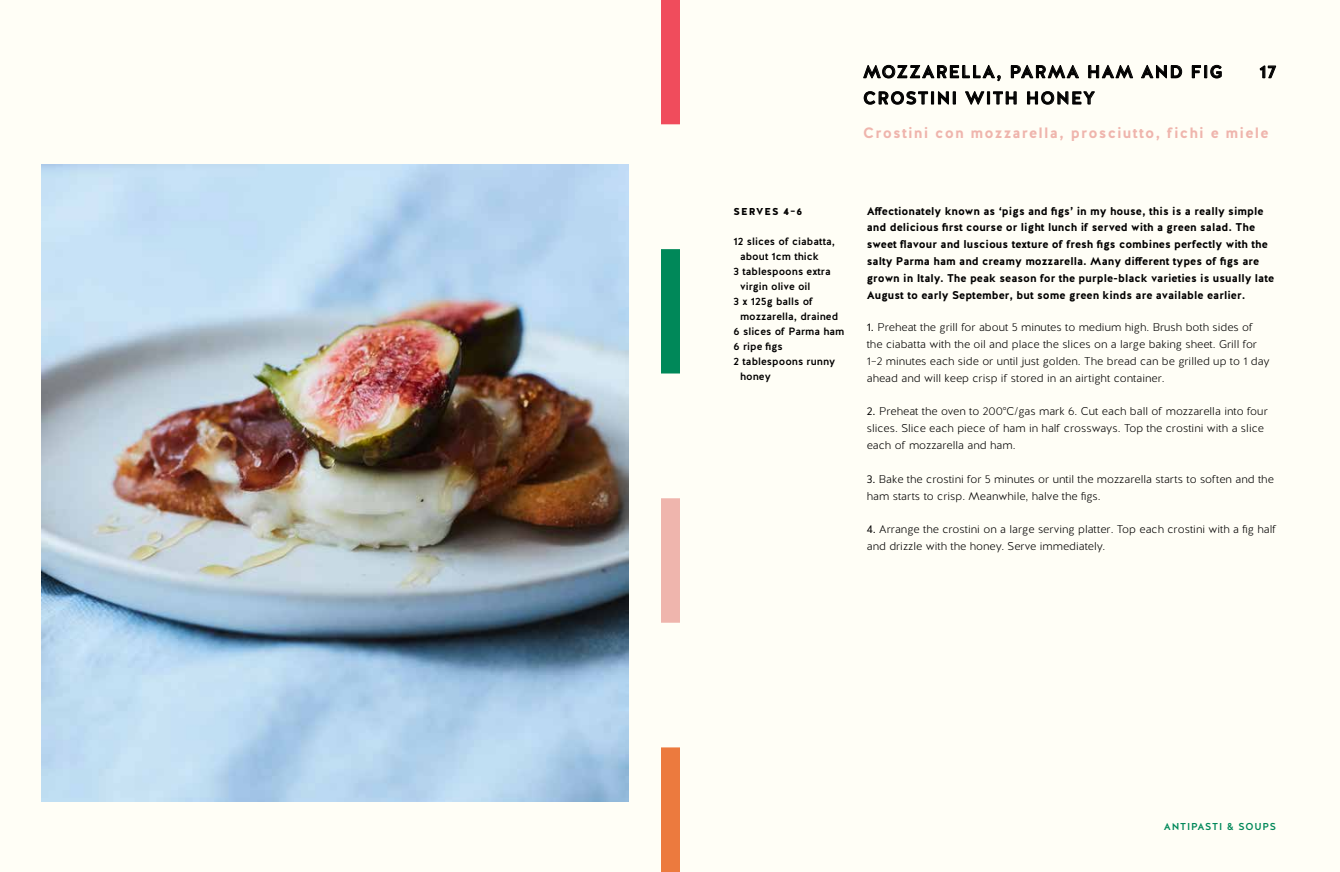
<style>
.page{position:relative;width:1340px;height:872px;background:#fff}
.page>*{position:absolute;margin:0;border:0;box-sizing:border-box;transform-origin:0 0}
.t1{font:500 17.5px "Halis GR";letter-spacing:.075em;color:#000}
.t2{font:700 15px "Halis GR";letter-spacing:.075em;color:#efb5ad}
.t3{font:300 11.25px/16.9px "Halis GR";color:#000}
.t4{font:700 11.25px/16.9px "Halis GR";color:#000}
.t5{font:500 10.62px "Halis GR";color:#000}
.t6{font:500 10px "Halis GR";letter-spacing:.075em;color:#008859}
.t7{font:900 10px "Halis GR";color:#000}
.s1{font-weight:400}
</style>
<div class="page">
<div style="left:0;top:0;width:1339px;height:872px;background:#fffef6"></div>
<div style="left:660px;top:0;width:10px;height:125px;background:#f04c5c"></div>
<div style="left:660px;top:249px;width:10px;height:125px;background:#008859"></div>
<div style="left:660px;top:498px;width:10px;height:125px;background:#efb5ad"></div>
<div style="left:660px;top:747px;width:10px;height:125px;background:#ec7a3e"></div>
<div style="left:670px;top:0;width:10px;height:125px;background:#f04c5c"></div>
<div style="left:670px;top:249px;width:10px;height:125px;background:#008859"></div>
<div style="left:670px;top:498px;width:10px;height:125px;background:#efb5ad"></div>
<div style="left:670px;top:747px;width:10px;height:125px;background:#ec7a3e"></div>
<svg style="left:1259px;top:65px;width:17px;height:14px"></svg>
<img style="left:42px;top:165px;width:586px;height:636px">
<svg style="left:863px;top:64px;width:138px;height:18px"></svg>
<svg style="left:1010px;top:65px;width:69px;height:14px"></svg>
<svg style="left:1088px;top:65px;width:45px;height:14px"></svg>
<svg style="left:1141px;top:65px;width:41px;height:14px"></svg>
<svg style="left:1191px;top:64px;width:31px;height:15px"></svg>
<svg style="left:863px;top:91px;width:65px;height:14px"></svg>
<div style="left:931px;top:91px;width:3px;height:14px;border:1px solid #000"></div>
<svg style="left:937px;top:91px;width:12px;height:14px"></svg>
<svg style="left:965px;top:91px;width:20px;height:14px"></svg>
<div style="left:986px;top:91px;width:4px;height:14px;border:1px solid #000"></div>
<svg style="left:992px;top:91px;width:25px;height:14px"></svg>
<svg style="left:1027px;top:91px;width:68px;height:14px"></svg>
<h1 class="t1" style="left:863px;top:60px;width:161px">Mozzar ella, parma</h1>
<h1 class="t1" style="left:1086px;top:60px;width:31px">ham</h1>
<h1 class="t1" style="left:1140px;top:60px;width:15px">and</h1>
<h1 class="t1" style="left:1190px;top:60px;width:11px">fig</h1>
<h1 class="t1" style="left:863px;top:87px;width:15px">cro</h1>
<h1 class="t1" style="left:905px;top:87px;width:33px">stini</h1>
<h1 class="t1" style="left:965px;top:87px;width:131px">with hon ey</h1>
<h2 class="t2" style="left:863px;top:123px;width:407px">Crostini con mozzarella, prosciutto, fichi e miele</h2>
<h1 class="t1" style="left:1259px;top:60px;width:18px">17</h1>
<p class="t7" style="left:733px;top:205px;width:16px">SERVES</p>
<p class="t7" style="left:783px;top:205px;width:20px">4–6</p>
<p class="t5" style="left:733px;top:234px;width:103px">12 slices of ciabatta,</p>
<p class="t5" style="left:740px;top:249px;width:81px">about 1cm thick</p>
<p class="t5" style="left:733px;top:264px;width:99px">3 tablespoons extra</p>
<p class="t5" style="left:740px;top:279px;width:72px">virgin olive oil</p>
<p class="t5" style="left:733px;top:294px;width:81px">3 x 125g balls of</p>
<p class="t5" style="left:740px;top:309px;width:100px">mozzarella, drained</p>
<p class="t5" style="left:733px;top:324px;width:112px">6 slices of Parma ham</p>
<p class="t5" style="left:733px;top:339px;width:51px">6 ripe figs</p>
<p class="t5" style="left:733px;top:354px;width:103px">2 tablespoons runny</p>
<p class="t5" style="left:740px;top:369px;width:32px">honey</p>
<p class="t4" style="left:866px;top:202px;width:409px">Affectionately known as ‘pigs and figs’ in my house, this is a really simple and delicious first course or light lunch if served with a green salad. The sweet flavour and luscious texture of fresh figs combines perfectly with the salty Parma ham and creamy mozzarella. Many different types of figs are grown in Italy. The peak season for the purple-black varieties is usually late August to early September, but some green kinds are available earlier.</p>
<p class="t3" style="left:866px;top:319px;width:404px"><span class="s1">1.</span> Preheat the grill for about 5 minutes to medium high. Brush both sides of the ciabatta with the oil and place the slices on a large baking sheet. Grill for 1–2 minutes each side or until just golden. The bread can be grilled up to 1 day ahead and will keep crisp if stored in an airtight container.</p>
<p class="t3" style="left:866px;top:403px;width:402px"><span class="s1">2.</span> Preheat the oven to 200°C/gas mark 6. Cut each ball of mozzarella into four slices. Slice each piece of ham in half crossways. Top the crostini with a slice each of mozzarella and ham.</p>
<p class="t3" style="left:866px;top:471px;width:408px"><span class="s1">3.</span> Bake the crostini for 5 minutes or until the mozzarella starts to soften and the ham starts to crisp. Meanwhile, halve the figs.</p>
<p class="t3" style="left:866px;top:521px;width:411px"><span class="s1">4.</span> Arrange the crostini on a large serving platter. Top each crostini with a fig half and drizzle with the honey. Serve immediately.</p>
<p class="t6" style="left:1163px;top:820px;width:112px">ANTIPASTI &amp; SOU PS</p>
</div>
